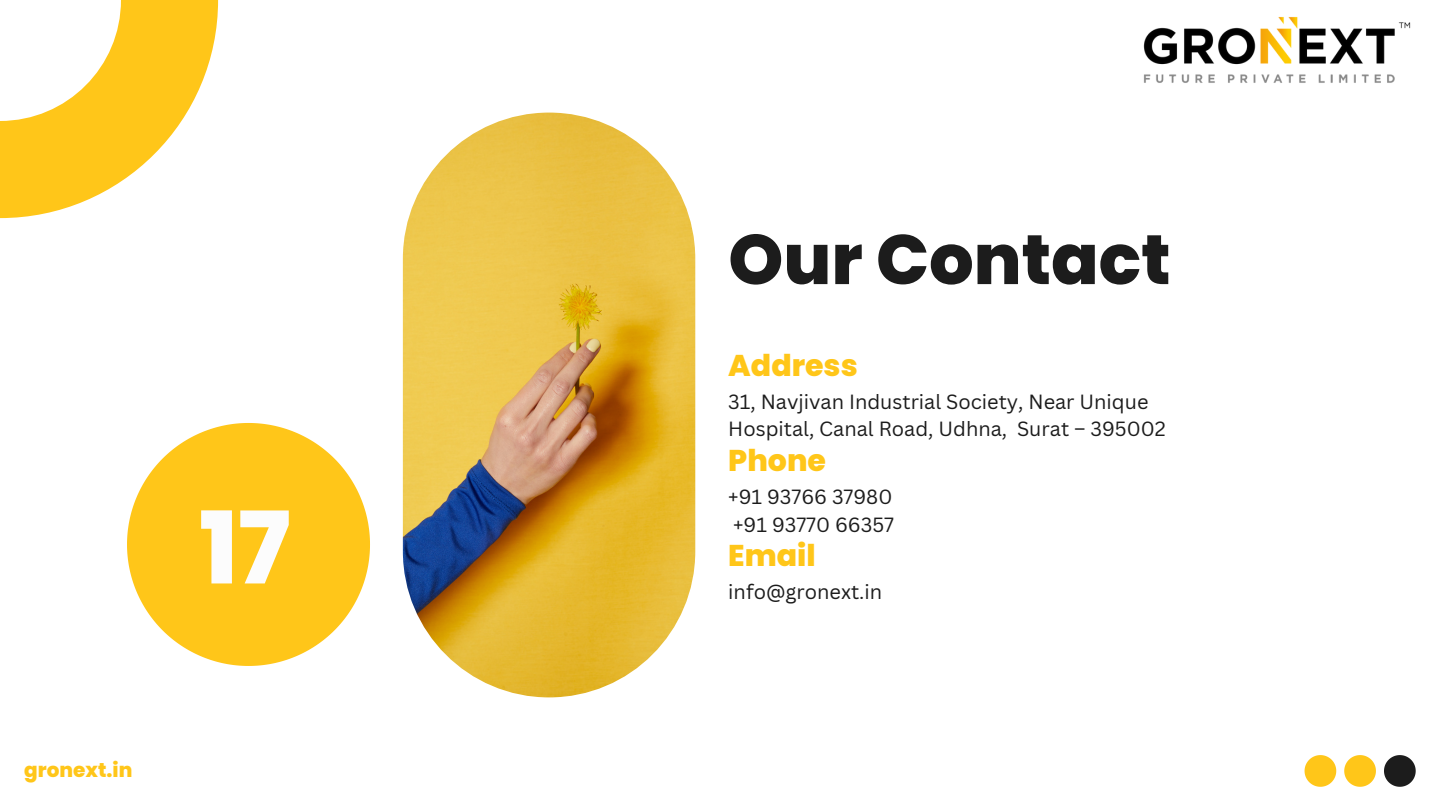
<style>
.page{position:relative;width:1440px;height:810px;background:#fff}
.page>*{position:absolute;margin:0;border:0;box-sizing:border-box;transform-origin:0 0}
.t1{font:800 100px "Poppins";color:#fcfcfc}
.t2{font:800 70px "Poppins";color:#1c1c1c}
.t3{font:800 30px "Poppins";color:#ffc619}
.t4{font:20px/27.8px "Canva Sans";color:#1c1c1c}
.t5{font:800 20px "Poppins";color:#ffc619}
</style>
<div class="page">
<svg style="left:0;top:0;width:218px;height:218px;fill:#ffc619"></svg>
<svg style="left:1384px;top:755px;width:32px;height:32px"></svg>
<svg style="left:1344px;top:755px;width:32px;height:32px"></svg>
<svg style="left:1305px;top:755px;width:31px;height:32px"></svg>
<img style="left:403px;top:113px;width:292px;height:584px;border-radius:146px">
<svg style="left:127px;top:423px;width:243px;height:243px;fill:#ffc619"></svg>
<img style="left:1143px;top:17px;width:268px;height:66px">
<p class="t1" style="left:199px;top:478px;width:92px">17</p>
<p class="t5" style="left:24px;top:756px;width:110px">gronext.in</p>
<p class="t2" style="left:728px;top:211px;width:444px">Our Contact</p>
<h1 class="t3" style="left:728px;top:344px;width:131px">Address</h1>
<p class="t4" style="left:728px;top:387px;width:439px">31, Navjivan Industrial Society, Near Unique<br>Hospital, Canal Road, Udhna, Surat – 395002</p>
<h2 class="t3" style="left:728px;top:439px;width:99px">Phone</h2>
<h2 class="t4" style="left:728px;top:482px;width:166px">+91 93766 37980</h2>
<p class="t4" style="left:733px;top:510px;width:162px">+91 93770 66357</p>
<p class="t3" style="left:728px;top:535px;width:89px">Email</p>
<p class="t4" style="left:728px;top:578px;width:156px">info@gronext.in</p>
</div>
